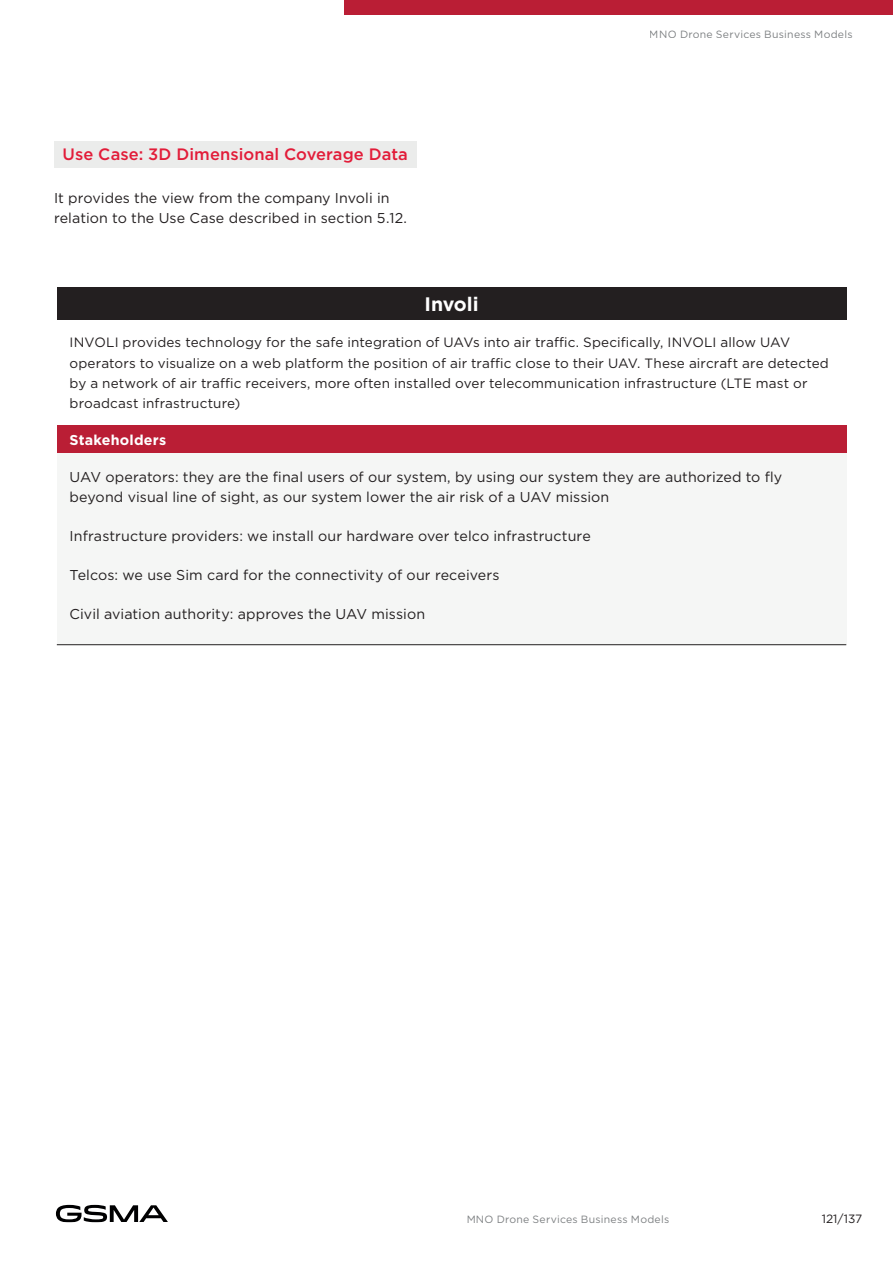
<style>
.page{position:relative;width:893px;height:1263px;background:#fff}
.page>*{position:absolute;margin:0;border:0;box-sizing:border-box;transform-origin:0 0}
.t1{font:700 19.5px "Gotham";color:#fff}
.t2{font:500 16.5px "Gotham";letter-spacing:.005em;color:#e21c39}
.t3{font:14.25px/19.5px "Gotham";letter-spacing:.005em;color:#231f20}
.t4{font:700 14.25px "Gotham";letter-spacing:.015em;color:#fff}
.t5{font:13.5px/20.2px "Gotham";letter-spacing:.01em;color:#231f20}
.t6{font:12px "Gotham";color:#231f20}
.t7{font:10.5px "Gotham";letter-spacing:.025em;color:#7c7f81}
</style>
<div class="page">
<svg style="left:56px;top:1205px;width:112px;height:17px"></svg>
<div style="left:57px;top:287px;width:789px;height:33px;background:#231f20"></div>
<div style="left:57px;top:425px;width:789px;height:29px;background:#ba1e35"></div>
<div style="left:57px;top:454px;width:789px;height:191px;background:#f5f6f5"></div>
<hr style="left:57px;top:644px;width:789px;height:1px;background:#231f20">
<div style="left:54px;top:141px;width:362px;height:26px;background:#ebeceb"></div>
<div style="left:344px;top:0;width:549px;height:15px;background:#ba1e35"></div>
<p class="t2" style="left:63px;top:143px;width:347px">Use Case: 3D Dimensional Coverage Data</p>
<p class="t3" style="left:54px;top:188px;width:355px">It provides the view from the company Involi in relation to the Use Case described in section 5.12.</p>
<p class="t7" style="left:650px;top:27px;width:204px">MNO Drone Services Business Models</p>
<h1 class="t1" style="left:424px;top:291px;width:56px">Involi</h1>
<p class="t5" style="left:70px;top:332px;width:761px">INVOLI provides technology for the safe integration of UAVs into air traffic. Specifically, INVOLI allow UAV operators to visualize on a web platform the position of air traffic close to their UAV. These aircraft are detected by a network of air traffic receivers, more often installed over telecommunication infrastructure (LTE mast or broadcast infrastructure)</p>
<p class="t4" style="left:70px;top:431px;width:98px">Stakeholders</p>
<p class="t3" style="left:70px;top:467px;width:714px">UAV operators: they are the final users of our system, by using our system they are authorized to fly beyond visual line of sight, as our system lower the air risk of a UAV mission</p>
<p class="t3" style="left:70px;top:525px;width:523px">Infrastructure providers: we install our hardware over telco infrastructure</p>
<p class="t3" style="left:70px;top:564px;width:431px">Telcos: we use Sim card for the connectivity of our receivers</p>
<p class="t3" style="left:70px;top:603px;width:357px">Civil aviation authority: approves the UAV mission</p>
<p class="t7" style="left:466px;top:1212px;width:204px">MNO Drone Services Business Models</p>
<p class="t6" style="left:822px;top:1211px;width:42px">121/137</p>
</div>
